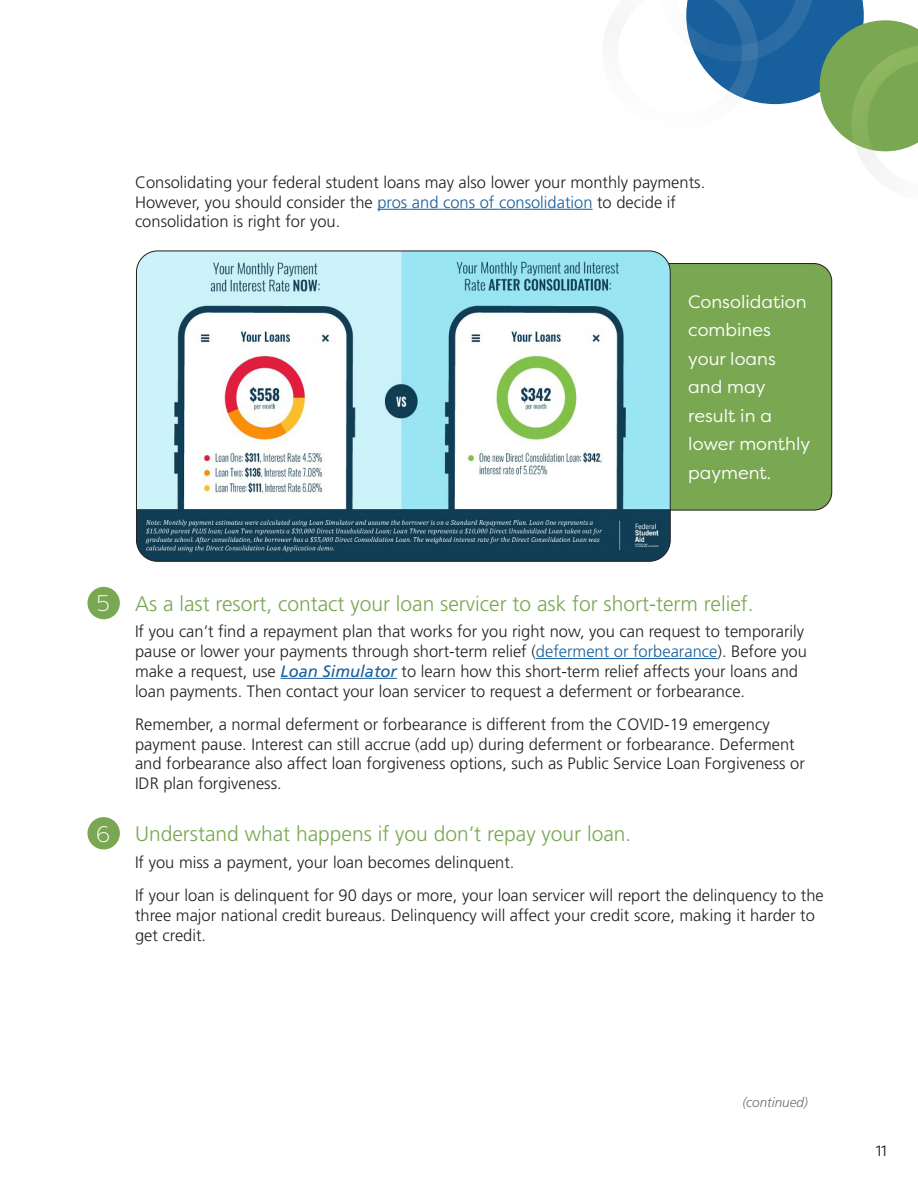
<style>
.page{position:relative;width:918px;height:1188px;background:#fff}
.page>*{position:absolute;margin:0;border:0;box-sizing:border-box;transform-origin:0 0}
.Headline{font:300 22.5px "Filson Pro";color:#fff}
.Subhead3{font:300 21px "Frutiger LT Std";color:#7aa752}
.Image_side_text{font:18px/28.5px "Filson Pro";color:#fff}
.Body{font:300 16.5px/19.8px "Frutiger LT Std";color:#231f20}
.t1{font:15px "Filson Pro";color:#231f20}
.t2{font:italic 300 13.5px "Frutiger LT Std";color:#6c6d70}
.s1{color:#175f9d}
.s2{font-weight:400;font-style:italic;color:#175f9d}
</style>
<div class="page">
<div style="left:608px;top:264px;width:224px;height:246px;background:#7aa752;border-radius:18px"></div>
<hr style="left:377px;top:209px;width:216px;height:1px;background:#175f9d">
<hr style="left:536px;top:658px;width:181px;height:1px;background:#175f9d">
<hr style="left:280px;top:678px;width:117px;height:1px;background:#175f9d">
<div style="left:87px;top:587px;width:33px;height:32px;background:#7aa752;border-radius:50%"></div>
<div style="left:87px;top:817px;width:33px;height:32px;background:#7aa752;border-radius:50%"></div>
<img style="left:136px;top:252px;width:533px;height:308px">
<svg style="left:686px;top:0;width:232px;height:170px"></svg>
<p class="Body" style="left:135px;top:172px;width:572px">Consolidating your federal student loans may also lower your monthly payments.<br>However, you should consider the <span class="s1">pros and cons of consolidation</span> to decide if consolidation is right for you.</p>
<p class="Image_side_text" style="left:688px;top:287px;width:123px">Consolidation combines your loans and may result in a lower monthly payment.</p>
<p class="Headline" style="left:97px;top:589px;width:15px">5</p>
<p class="Headline" style="left:96px;top:819px;width:15px">6</p>
<p class="Subhead3" style="left:135px;top:591px;width:620px">As a last resort, contact your loan servicer to ask for short-term relief.</p>
<p class="Body" style="left:135px;top:622px;width:674px">If you can’t find a repayment plan that works for you right now, you can request to temporarily pause or lower your payments through short-term relief (<span class="s1">deferment or forbearance</span>). Before you make a request, use <span class="s2">Loan Simulator</span> to learn how this short-term relief affects your loans and loan payments. Then contact your loan servicer to request a deferment or forbearance.</p>
<p class="Body" style="left:135px;top:714px;width:671px">Remember, a normal deferment or forbearance is different from the COVID-19 emergency payment pause. Interest can still accrue (add up) during deferment or forbearance. Deferment and forbearance also affect loan forgiveness options, such as Public Service Loan Forgiveness or IDR plan forgiveness.</p>
<p class="Subhead3" style="left:135px;top:822px;width:498px">Understand what happens if you don’t repay your loan.</p>
<p class="Body" style="left:135px;top:853px;width:381px">If you miss a payment, your loan becomes delinquent.</p>
<p class="Body" style="left:135px;top:886px;width:690px">If your loan is delinquent for 90 days or more, your loan servicer will report the delinquency to the three major national credit bureaus. Delinquency will affect your credit score, making it harder to get credit.</p>
<p class="t2" style="left:743px;top:1095px;width:67px">(continued)</p>
<p class="t1" style="left:876px;top:1141px;width:12px">11</p>
</div>
